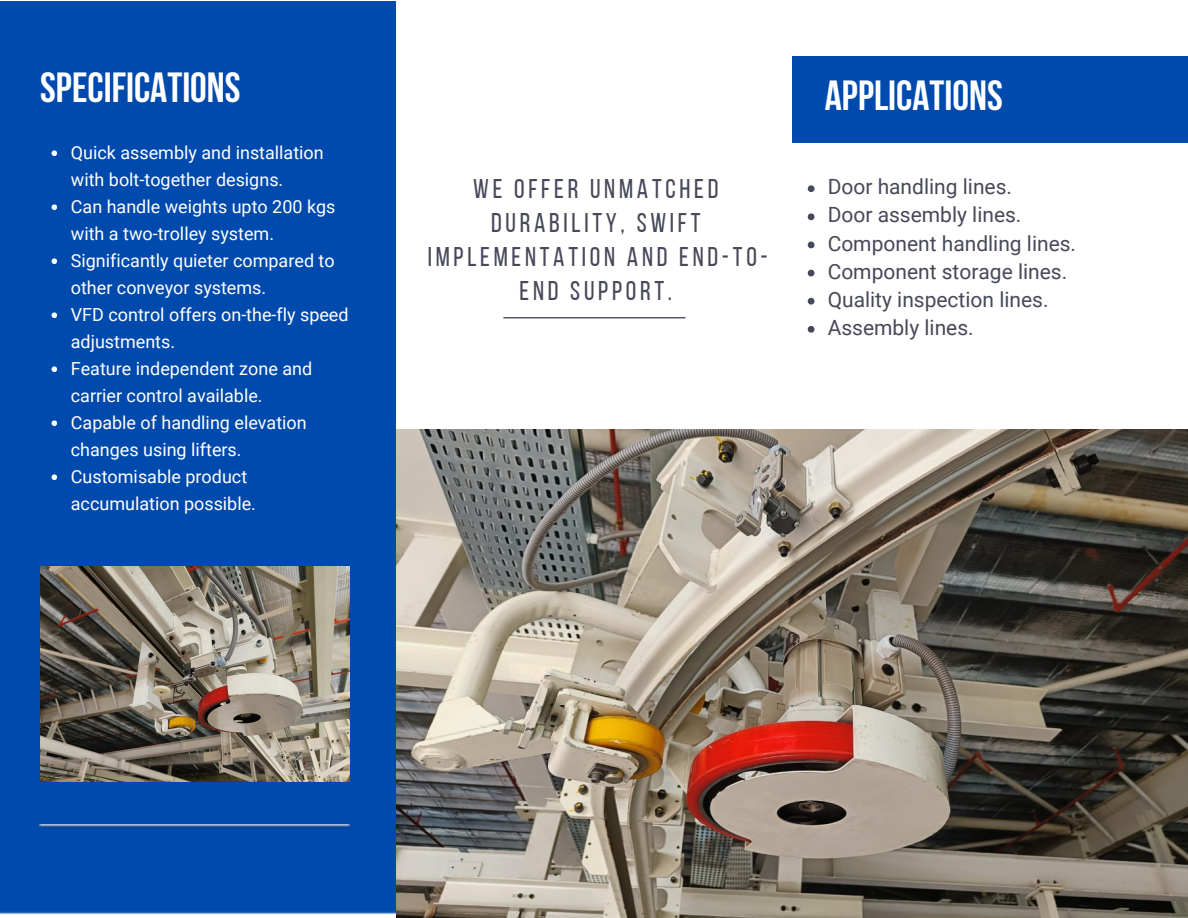
<style>
.page{position:relative;width:1188px;height:918px;background:#fff}
.page>*{position:absolute;margin:0;border:0;box-sizing:border-box;transform-origin:0 0}
.t1{font:700 42px "Bebas Neue";color:#fff}
.t2{font:27px/33.8px "Bebas Neue";letter-spacing:.14em;color:#474859;text-align:center}
.t3{font:21px "Roboto";color:#474859}
.t4{font:18px/27px "Roboto";color:#fff}
</style>
<div class="page">
<div style="left:0;top:1px;width:396px;height:913px;background:#004aad"></div>
<img style="left:39px;top:825px;width:311px;height:3px">
<hr style="left:504px;top:317px;width:181px;height:1px;background:#474859">
<div style="left:792px;top:57px;width:396px;height:86px;background:#004aad"></div>
<img style="left:40px;top:566px;width:310px;height:215px">
<img style="left:396px;top:429px;width:792px;height:489px">
<svg style="left:52px;top:150px;width:5px;height:6px"></svg>
<svg style="left:52px;top:204px;width:5px;height:6px"></svg>
<svg style="left:52px;top:258px;width:5px;height:6px"></svg>
<svg style="left:52px;top:312px;width:5px;height:6px"></svg>
<svg style="left:52px;top:366px;width:5px;height:6px"></svg>
<svg style="left:52px;top:420px;width:5px;height:6px"></svg>
<svg style="left:52px;top:474px;width:5px;height:6px"></svg>
<svg style="left:808px;top:185px;width:6px;height:7px"></svg>
<svg style="left:808px;top:213px;width:6px;height:7px"></svg>
<svg style="left:808px;top:242px;width:6px;height:6px"></svg>
<svg style="left:808px;top:270px;width:6px;height:6px"></svg>
<svg style="left:808px;top:298px;width:6px;height:7px"></svg>
<svg style="left:808px;top:326px;width:6px;height:7px"></svg>
<p class="t1" style="left:40px;top:70px;width:202px">SPECIFICATIONS</p>
<p class="t1" style="left:825px;top:78px;width:179px">APPLICATIONS</p>
<p class="t4" style="left:71px;top:140px;width:254px">Quick assembly and installation with bolt-together designs.</p>
<p class="t4" style="left:71px;top:194px;width:266px">Can handle weights upto 200 kgs with a two-trolley system.<br>Significantly quieter compared to other conveyor systems.</p>
<p class="t4" style="left:71px;top:302px;width:279px">VFD control offers on-the-fly speed adjustments.</p>
<p class="t4" style="left:71px;top:356px;width:243px">Feature independent zone and carrier control available.</p>
<p class="t4" style="left:71px;top:410px;width:237px">Capable of handling elevation changes using lifters.</p>
<h2 class="t4" style="left:71px;top:464px;width:178px">Customisable product</h2>
<p class="t4" style="left:71px;top:491px;width:187px">accumulation possible.</p>
<h1 class="t3" style="left:828px;top:175px;width:186px">Door handling lines.</h1>
<p class="t3" style="left:828px;top:203px;width:195px">Door assembly lines.</p>
<p class="t3" style="left:828px;top:231px;width:250px">Component handling lines.</p>
<p class="t3" style="left:828px;top:259px;width:241px">Component storage lines.</p>
<p class="t3" style="left:828px;top:287px;width:222px">Quality inspection lines.</p>
<p class="t3" style="left:828px;top:315px;width:148px">Assembly lines.</p>
<p class="t2" style="left:428px;top:175px;width:342px">WE OFFER UNMATCHED<br>DURABILITY, SWIFT<br>IMPLEMENTATION AND END-TO-<br>END SUPPORT.</p>
</div>
